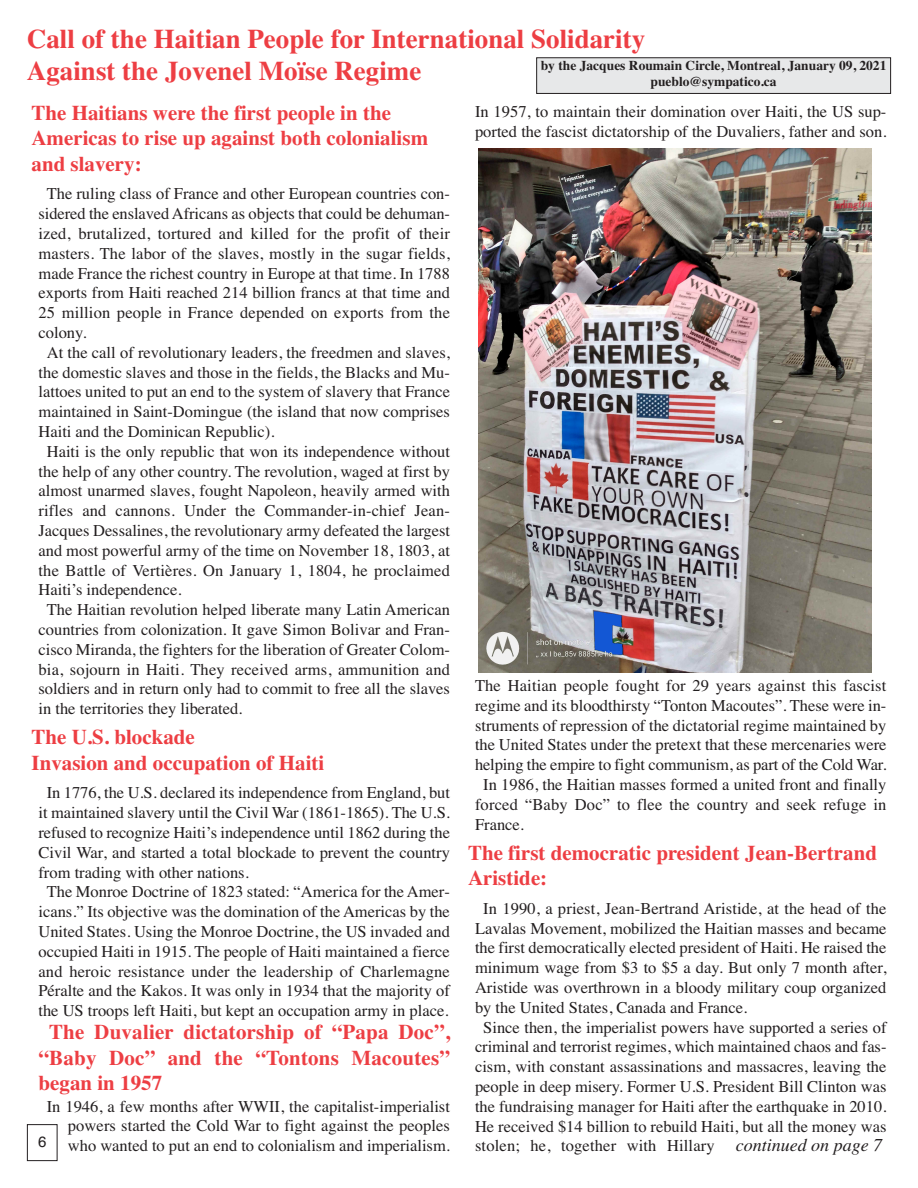
<style>
.page{position:relative;width:918px;height:1188px;background:#fff}
.page>*{position:absolute;margin:0;border:0;box-sizing:border-box;transform-origin:0 0}
.t1{font:700 27px/32.4px "Times";color:#ed3e43}
.t2{font:700 21px/25.2px "Times";color:#ed3e43}
.t3{font:italic 18px "Times";color:#231f20}
.t4{font:16.5px/19.8px "Times";color:#231f20;text-align:justify}
.t5{font:15px "Helvetica";color:#231f20}
.t6{font:700 13.5px/16.2px "Times";color:#231f20;text-align:center}
</style>
<div class="page">
<div style="left:537px;top:58px;width:354px;height:35px;background:#e7e8e9"></div>
<div style="left:536px;top:57px;width:355px;height:37px;border:1px solid #231f20"></div>
<img style="left:479px;top:148px;width:392px;height:524px">
<div style="left:27px;top:1124px;width:30px;height:37px;border:1px solid #231f20"></div>
<h1 class="t1" style="left:27px;top:22px;width:620px">Call of the Haitian People for International Solidarity<br>Against the Jovenel Moïse Regime</h1>
<p class="t2" style="left:32px;top:100px;width:398px">The Haitians were the first people in the<br>Americas to rise up against both colonialism and slavery:</p>
<p class="t4" style="left:47px;top:184px;width:405px">The ruling class of France and other European countries con-</p>
<p class="t4" style="left:39px;top:204px;width:413px">sidered the enslaved Africans as objects that could be dehuman-</p>
<p class="t4" style="left:39px;top:223px;width:413px">ized, brutalized, tortured and killed for the profit of their</p>
<p class="t4" style="left:39px;top:243px;width:413px">masters. The labor of the slaves, mostly in the sugar fields,</p>
<p class="t4" style="left:39px;top:263px;width:413px">made France the richest country in Europe at that time. In 1788</p>
<p class="t4" style="left:39px;top:283px;width:413px">exports from Haiti reached 214 billion francs at that time and</p>
<p class="t4" style="left:39px;top:303px;width:413px">25 million people in France depended on exports from the</p>
<p class="t4" style="left:39px;top:322px;width:49px">colony.</p>
<p class="t4" style="left:47px;top:342px;width:405px">At the call of revolutionary leaders, the freedmen and slaves,</p>
<p class="t4" style="left:39px;top:362px;width:413px">the domestic slaves and those in the fields, the Blacks and Mu-</p>
<p class="t4" style="left:39px;top:382px;width:413px">lattoes united to put an end to the system of slavery that France</p>
<p class="t4" style="left:39px;top:402px;width:413px">maintained in Saint-Domingue (the island that now comprises</p>
<p class="t4" style="left:39px;top:421px;width:237px">Haiti and the Dominican Republic).</p>
<p class="t4" style="left:47px;top:441px;width:405px">Haiti is the only republic that won its independence without</p>
<p class="t4" style="left:39px;top:461px;width:413px">the help of any other country. The revolution, waged at first by</p>
<p class="t4" style="left:39px;top:481px;width:413px">almost unarmed slaves, fought Napoleon, heavily armed with</p>
<p class="t4" style="left:39px;top:501px;width:413px">rifles and cannons. Under the Commander-in-chief Jean-</p>
<p class="t4" style="left:39px;top:520px;width:413px">Jacques Dessalines, the revolutionary army defeated the largest</p>
<p class="t4" style="left:39px;top:540px;width:413px">and most powerful army of the time on November 18, 1803, at</p>
<p class="t4" style="left:39px;top:560px;width:413px">the Battle of Vertières. On January 1, 1804, he proclaimed</p>
<p class="t4" style="left:39px;top:580px;width:144px">Haiti’s independence.</p>
<p class="t4" style="left:47px;top:600px;width:405px">The Haitian revolution helped liberate many Latin American</p>
<p class="t4" style="left:39px;top:619px;width:413px">countries from colonization. It gave Simon Bolivar and Fran-</p>
<p class="t4" style="left:39px;top:639px;width:413px">cisco Miranda, the fighters for the liberation of Greater Colom-</p>
<p class="t4" style="left:39px;top:659px;width:413px">bia, sojourn in Haiti. They received arms, ammunition and</p>
<p class="t4" style="left:39px;top:679px;width:413px">soldiers and in return only had to commit to free all the slaves</p>
<p class="t4" style="left:39px;top:699px;width:205px">in the territories they liberated.</p>
<p class="t2" style="left:32px;top:725px;width:294px">The U.S. blockade<br>Invasion and occupation of Haiti</p>
<p class="t4" style="left:47px;top:783px;width:405px">In 1776, the U.S. declared its independence from England, but</p>
<p class="t4" style="left:39px;top:803px;width:413px">it maintained slavery until the Civil War (1861-1865). The U.S.</p>
<p class="t4" style="left:39px;top:822px;width:413px">refused to recognize Haiti’s independence until 1862 during the</p>
<p class="t4" style="left:39px;top:842px;width:413px">Civil War, and started a total blockade to prevent the country</p>
<p class="t4" style="left:38px;top:862px;width:212px">from trading with other nations.</p>
<p class="t4" style="left:47px;top:882px;width:405px">The Monroe Doctrine of 1823 stated: “America for the Amer-</p>
<p class="t4" style="left:38px;top:902px;width:413px">icans.” Its objective was the domination of the Americas by the</p>
<p class="t4" style="left:38px;top:921px;width:413px">United States. Using the Monroe Doctrine, the US invaded and</p>
<p class="t4" style="left:38px;top:941px;width:413px">occupied Haiti in 1915. The people of Haiti maintained a fierce</p>
<p class="t4" style="left:38px;top:961px;width:413px">and heroic resistance under the leadership of Charlemagne</p>
<p class="t4" style="left:38px;top:981px;width:413px">Péralte and the Kakos. It was only in 1934 that the majority of</p>
<p class="t4" style="left:38px;top:1001px;width:412px">the US troops left Haiti, but kept an occupation army in place.</p>
<p class="t2" style="left:39px;top:1020px;width:413px;text-align:justify;text-indent:10px">The Duvalier dictatorship of “Papa Doc”, “Baby Doc” and the “Tontons Macoutes” began in 1957</p>
<p class="t4" style="left:68px;top:1096px;width:384px;text-indent:-21px">In 1946, a few months after WWII, the capitalist-imperialist powers started the Cold War to fight against the peoples who wanted to put an end to colonialism and imperialism.</p>
<p class="t6" style="left:541px;top:57px;width:347px">by the Jacques Roumain Circle, Montreal, January 09, 2021 pueblo@sympatico.ca</p>
<p class="t4" style="left:475px;top:101px;width:413px">In 1957, to maintain their domination over Haiti, the US sup&shy;ported the fascist dictatorship of the Duvaliers, father and son.</p>
<p class="t4" style="left:475px;top:675px;width:413px">The Haitian people fought for 29 years against this fascist</p>
<p class="t4" style="left:475px;top:695px;width:413px">regime and its bloodthirsty “Tonton Macoutes”. These were in-</p>
<p class="t4" style="left:475px;top:715px;width:413px">struments of repression of the dictatorial regime maintained by</p>
<p class="t4" style="left:475px;top:735px;width:413px">the United States under the pretext that these mercenaries were</p>
<p class="t4" style="left:475px;top:755px;width:413px">helping the empire to fight communism, as part of the Cold War.</p>
<p class="t4" style="left:483px;top:774px;width:405px">In 1986, the Haitian masses formed a united front and finally</p>
<p class="t4" style="left:475px;top:794px;width:413px">forced “Baby Doc” to flee the country and seek refuge in</p>
<p class="t4" style="left:475px;top:814px;width:51px">France.</p>
<p class="t2" style="left:468px;top:840px;width:411px">The first democratic president Jean-Bertrand<br>Aristide:</p>
<p class="t4" style="left:483px;top:898px;width:405px">In 1990, a priest, Jean-Bertrand Aristide, at the head of the</p>
<p class="t4" style="left:475px;top:918px;width:413px">Lavalas Movement, mobilized the Haitian masses and became</p>
<p class="t4" style="left:475px;top:938px;width:413px">the first democratically elected president of Haiti. He raised the</p>
<p class="t4" style="left:475px;top:958px;width:413px">minimum wage from $3 to $5 a day. But only 7 month after,</p>
<p class="t4" style="left:475px;top:977px;width:413px">Aristide was overthrown in a bloody military coup organized</p>
<p class="t4" style="left:475px;top:997px;width:274px">by the United States, Canada and France.</p>
<p class="t4" style="left:483px;top:1017px;width:405px">Since then, the imperialist powers have supported a series of</p>
<p class="t4" style="left:475px;top:1037px;width:413px">criminal and terrorist regimes, which maintained chaos and fas-</p>
<p class="t4" style="left:475px;top:1057px;width:413px">cism, with constant assassinations and massacres, leaving the</p>
<p class="t4" style="left:475px;top:1076px;width:413px">people in deep misery. Former U.S. President Bill Clinton was</p>
<p class="t4" style="left:475px;top:1096px;width:413px">the fundraising manager for Haiti after the earthquake in 2010.</p>
<p class="t4" style="left:475px;top:1116px;width:413px">He received $14 billion to rebuild Haiti, but all the money was</p>
<p class="t4" style="left:475px;top:1136px;width:241px">stolen; he, together with Hillary</p>
<p class="t5" style="left:38px;top:1133px;width:10px">6</p>
<p class="t3" style="left:736px;top:1134px;width:148px">continued on page 7</p>
</div>
